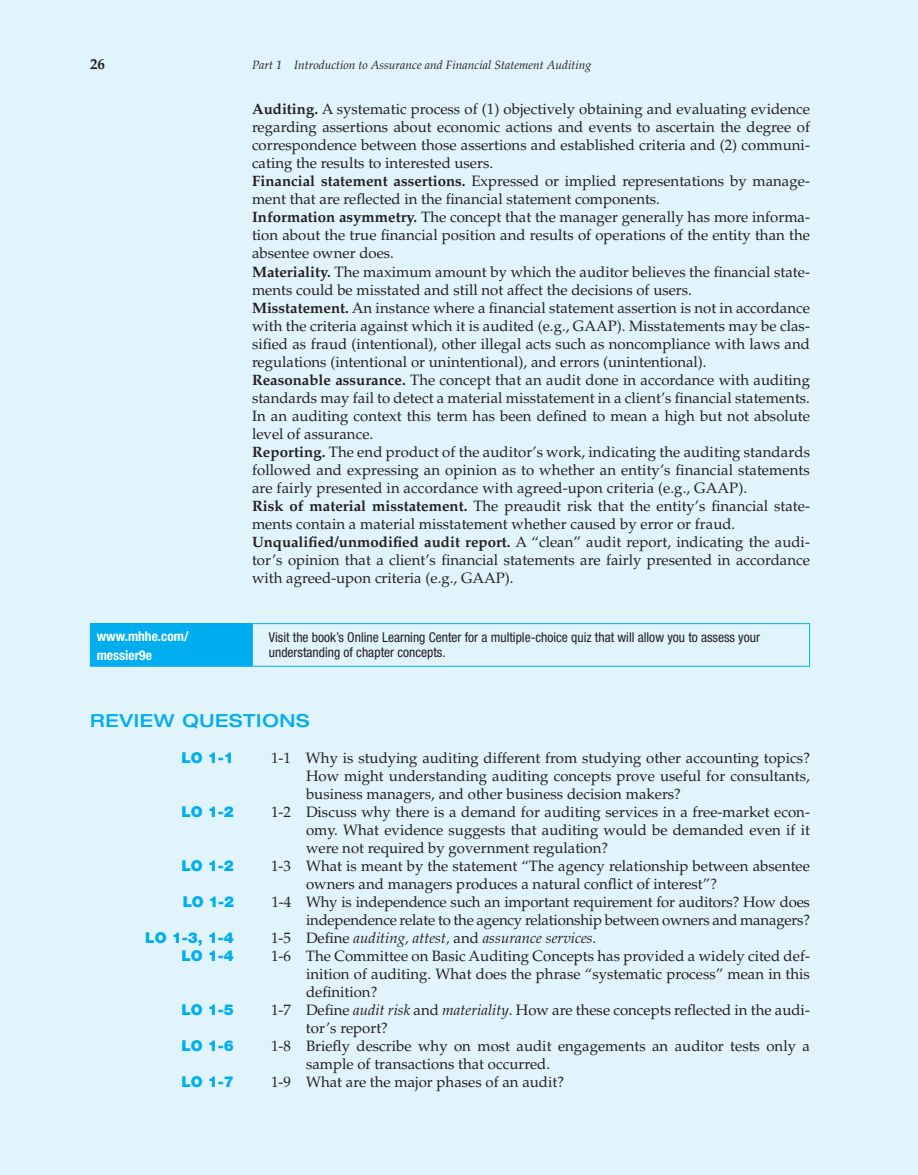
<style>
.page{position:relative;width:918px;height:1175px;background:#fff}
.page>*{position:absolute;margin:0;border:0;box-sizing:border-box;transform-origin:0 0}
.t1{font:500 expanded 18px "Helvetica Neue LT Std";letter-spacing:.04em;color:#00aeef}
.t2{font:15px/18px "Palatino LT Std";color:#231f20}
.t3{font:900 15px "Helvetica Neue LT Std";color:#00aeef}
.t4{font:italic 15px "Palatino LT Std";color:#231f20}
.t5{font:700 15px "Palatino LT Std";color:#231f20}
.t6{font:condensed 13.5px/15px "Helvetica Neue LT Std";color:#231f20}
.t7{font:700 condensed 13.5px/19.5px "Helvetica Neue LT Std";color:#fff}
.t8{font:italic 12px "Palatino LT Std";color:#231f20}
.s1{font-weight:700}
.s2{font-style:normal}
.s3{font-style:italic}
</style>
<div class="page">
<div style="left:0;top:0;width:918px;height:1174px;background:#e1f4fc"></div>
<div style="left:90px;top:623px;width:162px;height:43px;background:#00aeef"></div>
<hr style="left:90px;top:666px;width:720px;height:1px;background:#00aeef">
<hr style="left:252px;top:624px;width:1px;height:42px;background:#00aeef">
<hr style="left:252px;top:623px;width:558px;height:1px;background:#00aeef">
<hr style="left:809px;top:624px;width:1px;height:42px;background:#00aeef">
<p class="t5" style="left:90px;top:59px;width:16px">26</p>
<p class="t8" style="left:252px;top:61px;width:341px">Part 1 Introduction to Assurance and Financial Statement Auditing</p>
<p class="t2" style="left:252px;top:102px;width:560px"><span class="s1">Auditing.</span> A systematic process of (1) objectively obtaining and evaluating evidence regarding assertions about economic actions and events to ascertain the degree of correspondence between those assertions and established criteria and (2) communi&shy;cating the results to interested users.<br><span class="s1">Financial statement assertions.</span> Expressed or implied representations by manage&shy;ment that are reflected in the financial statement components.<br><span class="s1">Information asymmetry.</span> The concept that the manager generally has more informa&shy;tion about the true financial position and results of operations of the entity than the absentee owner does.<br><span class="s1">Materiality.</span> The maximum amount by which the auditor believes the financial state&shy;ments could be misstated and still not affect the decisions of users.<br><span class="s1">Misstatement.</span> An instance where a financial statement assertion is not in accordance with the criteria against which it is audited (e.g., GAAP). Misstatement s may be clas&shy;sified as fraud (intentional), other illegal acts such as noncompliance with laws and regulations (intentional or unintentional), and errors (unintentional).<br><span class="s1">Reasonable assurance.</span> The concept that an audit done in accordance with auditing standards may fail to detect a material misstatement in a client’s financial statements.<br>In an auditing context this term has been defined to mean a high but not absolute level of assurance.<br><span class="s1">Reporting.</span> The end product of the auditor’s work, indicating the auditing standards followed and expressing an opinion as to whether an entity’s financial statements are fairly presented in accordance with agreed-upon criteria (e.g., GAAP).<br><span class="s1">Risk of material misstatement.</span> The preaudit risk that the entity’s financial state&shy;ments contain a material misstatement whether caused by error or fraud.<br><span class="s1">Unqualified/unmodified audit report.</span> A “clean” audit report, indicating the audi&shy;tor’s opinion that a client’s financial statements are fairly presented in accordance with agreed-upon criteria (e.g., GAAP).</p>
<p class="t7" style="left:97px;top:627px;width:93px">www.mhhe.com/ messier9e</p>
<p class="t6" style="left:269px;top:631px;width:493px">Visit the book’s Online Learning Center for a multiple-choice quiz that will allow you to assess your understanding of chapter concepts.</p>
<p class="t1" style="left:90px;top:713px;width:221px">REVIEW QUESTIONS</p>
<p class="t3" style="left:181px;top:752px;width:54px">LO 1-1</p>
<p class="t2" style="left:306px;top:750px;width:506px;text-align:justify;text-indent:-35px">1-1 Why is studying auditing different from studying other accounting topics?<br>How might understanding auditing concepts prove useful for consultants, business managers, and other business decision makers?</p>
<p class="t3" style="left:181px;top:806px;width:54px">LO 1-2</p>
<p class="t2" style="left:306px;top:804px;width:506px;text-align:justify;text-indent:-35px">1-2 Discuss why there is a demand for auditing services in a free-market econ&shy;omy. What evidence suggests that auditing would be demanded even if it were not required by government regulation?</p>
<p class="t3" style="left:181px;top:860px;width:54px">LO 1-2</p>
<p class="t2" style="left:306px;top:858px;width:506px;text-indent:-35px">1-3 What is meant by the statement “The agency relationship between absentee owners and managers produces a natural conflict of interest”?</p>
<p class="t3" style="left:183px;top:896px;width:53px">LO 1-2</p>
<p class="t2" style="left:272px;top:894px;width:540px;text-align:right">1-4 Why is independence such an important requirement for auditors? How does independence relate to the agency relationship between owners and managers?</p>
<p class="t3" style="left:145px;top:932px;width:90px">LO 1-3, 1-4</p>
<p class="t4" style="left:271px;top:932px;width:327px"><span class="s2">1-5 Define</span> auditing, attest, <span class="s2">and</span> assurance services.</p>
<p class="t3" style="left:181px;top:950px;width:54px">LO 1-4</p>
<p class="t2" style="left:306px;top:948px;width:506px;text-align:justify;text-indent:-35px">1-6 The Committee on Basic Auditing Concepts has provided a widely cited def&shy;inition of auditing. What does the phrase “systematic process” mean in this definition?</p>
<p class="t3" style="left:181px;top:1004px;width:54px">LO 1-5</p>
<p class="t2" style="left:306px;top:1002px;width:506px;text-indent:-35px">1-7 Define <span class="s3">audit risk</span> and <span class="s3">materiality</span>. How are these concepts reflected in the audi&shy;tor’s report?</p>
<p class="t3" style="left:181px;top:1040px;width:54px">LO 1-6</p>
<p class="t2" style="left:306px;top:1038px;width:506px;text-indent:-35px">1-8 Briefly describe why on most audit engagements an auditor tests only a sample of transactions that occurred.</p>
<p class="t3" style="left:181px;top:1076px;width:54px">LO 1-7</p>
<p class="t2" style="left:271px;top:1074px;width:295px">1-9 What are the major phases of an audit?</p>
</div>
